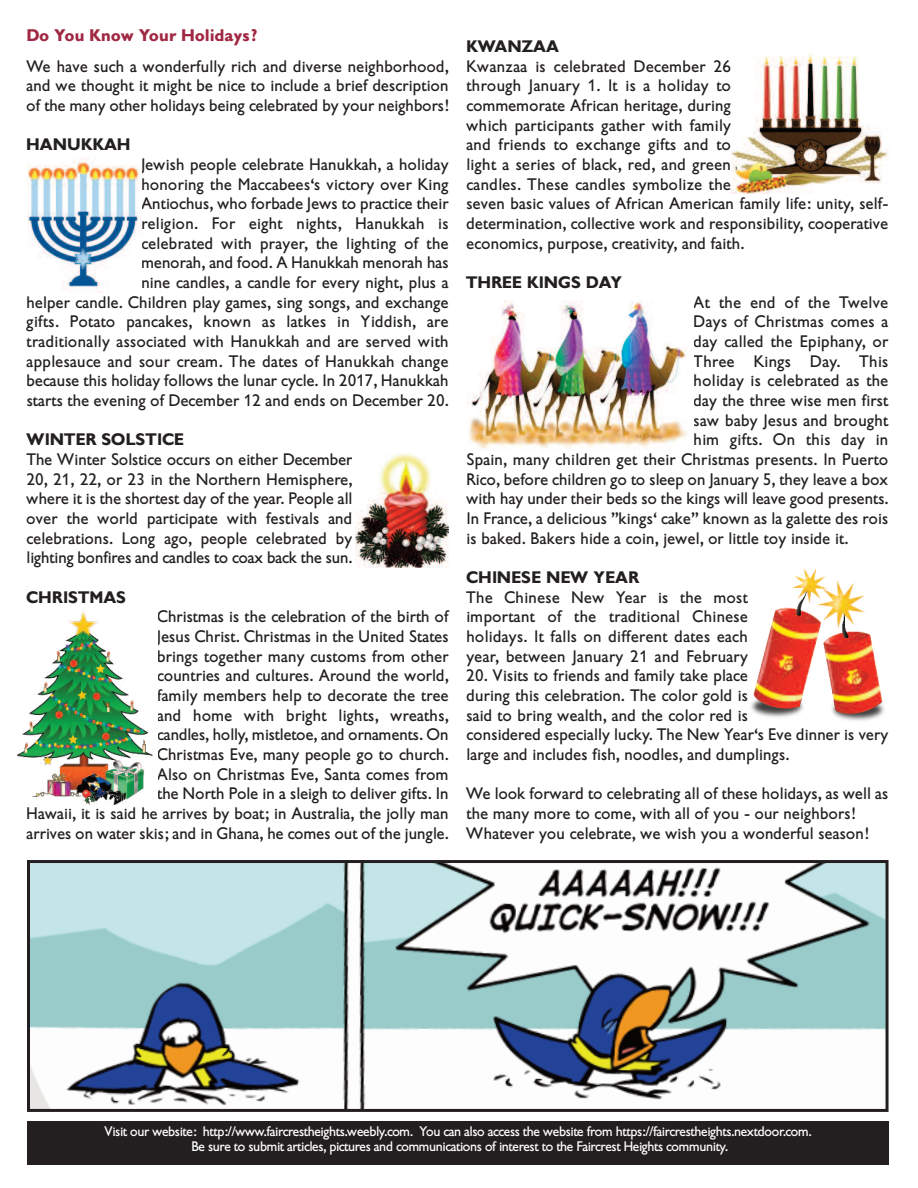
<style>
.page{position:relative;width:918px;height:1188px;background:#fff}
.page>*{position:absolute;margin:0;border:0;box-sizing:border-box;transform-origin:0 0}
.t1{font:700 16.65px "Gibson";letter-spacing:.015em;color:#a12842}
.t2{font:16.5px/19.6px "Gibson";letter-spacing:.02em;color:#231f20;text-align:justify}
.t3{font:700 16.5px "Gibson";letter-spacing:.02em;color:#231f20}
.t4{font:13.8px/15px "Gibson";letter-spacing:-.015em;color:#fff;text-align:center}
</style>
<div class="page">
<div style="left:28px;top:1121px;width:861px;height:43px;background:#231f20"></div>
<img style="left:31px;top:864px;width:854px;height:244px">
<div style="left:27px;top:860px;width:862px;height:252px;border:3px solid #231f20"></div>
<img style="left:468px;top:301px;width:219px;height:148px">
<img style="left:356px;top:453px;width:93px;height:115px">
<img style="left:731px;top:53px;width:157px;height:141px">
<img style="left:27px;top:158px;width:115px;height:135px">
<img style="left:18px;top:610px;width:135px;height:194px">
<img style="left:751px;top:568px;width:133px;height:153px">
<p class="t1" style="left:27px;top:26px;width:232px">Do You Know Your Holidays?</p>
<p class="t2" style="left:27px;top:56px;width:423px">We have such a wonderfully rich and diverse neighborhood, and we thought it might be nice to include a brief description of the many other holidays being celebrated by your neighbors!</p>
<p class="t3" style="left:27px;top:135px;width:105px">HANUKKAH</p>
<p class="t2" style="left:27px;top:155px;width:423px;text-align:right">Jewish people celebrate Hanukkah, a holiday<br>honoring the Maccabees's victory over King<br>Antiochus, who forbade Jews to practice their<br>religion. For eight nights, Hanukkah is<br>celebrated with prayer, the lighting of the<br>menorah, and food. A Hanukkah menorah has<br>nine candles, a candle for every night, plus a<br>helper candle. Children play games, sing songs, and exchange gifts. Potato pancakes, known as latkes in Yiddish, are traditionally associated with Hanukkah and are served with applesauce and sour cream. The dates of Hanukkah change because this holiday follows the lunar cycle. In 2017, Hanukkah starts the evening of December 12 and ends on December 20.</p>
<p class="t3" style="left:27px;top:430px;width:159px">WINTER SOLSTICE</p>
<p class="t2" style="left:27px;top:450px;width:327px">The Winter Solstice occurs on either December 20, 21, 22, or 23 in the Northern Hemisphere, where it is the shortest day of the year. People all over the world participate with festivals and celebrations. Long ago, people celebrated by lighting bonfires and candles to coax back the sun.</p>
<p class="t3" style="left:27px;top:587px;width:101px">CHRISTMAS</p>
<p class="t2" style="left:27px;top:607px;width:423px;text-align:right">Christmas is the celebration of the birth of<br>Jesus Christ. Christmas in the United States<br>brings together many customs from other<br>countries and cultures. Around the world,<br>family members help to decorate the tree<br>and home with bright lights, wreaths,<br>candles, holly, mistletoe, and ornaments. On<br>Christmas Eve, many people go to church.<br>Also on Christmas Eve, Santa comes from<br>the North Pole in a sleigh to deliver gifts. In<br>Hawaii, it is said he arrives by boat; in Australia, the jolly man arrives on water skis; and in Ghana, he comes out of the jungle.</p>
<p class="t3" style="left:467px;top:37px;width:94px">KWANZAA</p>
<p class="t2" style="left:467px;top:56px;width:423px;text-align:left">Kwanzaa is celebrated December 26<br>through January 1. It is a holiday to<br>commemorate African heritage, during<br>which participants gather with family<br>and friends to exchange gifts and to<br>light a series of black, red, and green<br>candles. These candles symbolize the<br>seven basic values of African American family life: unity, self&shy;determination, collective work and responsibility, cooperative economics, purpose, creativity, and faith.</p>
<p class="t3" style="left:467px;top:273px;width:157px">THREE KINGS DAY</p>
<p class="t2" style="left:694px;top:292px;width:196px">At the end of the Twelve</p>
<p class="t2" style="left:694px;top:312px;width:196px">Days of Christmas comes a</p>
<p class="t2" style="left:694px;top:332px;width:196px">day called the Epiphany, or</p>
<p class="t2" style="left:694px;top:351px;width:196px">Three Kings Day. This</p>
<p class="t2" style="left:694px;top:371px;width:196px">holiday is celebrated as the</p>
<p class="t2" style="left:694px;top:391px;width:196px">day the three wise men first</p>
<p class="t2" style="left:694px;top:410px;width:196px">saw baby Jesus and brought</p>
<p class="t2" style="left:694px;top:430px;width:196px">him gifts. On this day in</p>
<p class="t2" style="left:467px;top:450px;width:423px">Spain, many children get their Christmas presents. In Puerto</p>
<p class="t2" style="left:467px;top:469px;width:423px">Rico, before children go to sleep on January 5, they leave a box</p>
<p class="t2" style="left:467px;top:489px;width:423px">with hay under their beds so the kings will leave good presents.</p>
<p class="t2" style="left:467px;top:509px;width:423px">In France, a delicious "kings' cake" known as la galette des rois</p>
<p class="t2" style="left:467px;top:528px;width:383px">is baked. Bakers hide a coin, jewel, or little toy inside it.</p>
<p class="t3" style="left:467px;top:568px;width:174px">CHINESE NEW YEAR</p>
<p class="t2" style="left:467px;top:587px;width:283px">The Chinese New Year is the most important of the traditional Chinese holidays. It falls on different dates each year, between January 21 and February</p>
<p class="t2" style="left:467px;top:666px;width:423px;text-align:left">20. Visits to friends and family take place<br>during this celebration. The color gold is<br>said to bring wealth, and the color red is<br>considered especially lucky. The New Year's Eve dinner is very large and includes fish, noodles, and dumplings.</p>
<p class="t2" style="left:467px;top:784px;width:423px;text-align:left">We look forward to celebrating all of these holidays, as well as the many more to come, with all of you - our neighbors!<br>Whatever you celebrate, we wish you a wonderful season!</p>
<p class="t4" style="left:105px;top:1124px;width:709px">Visit our website: http://www.faircrestheights.weebly.com. You can also access the website from https://faircrestheights.nextdoor.com.<br>Be sure to submit articles, pictures and communications of interest to the Faircrest Heights community.</p>
</div>
